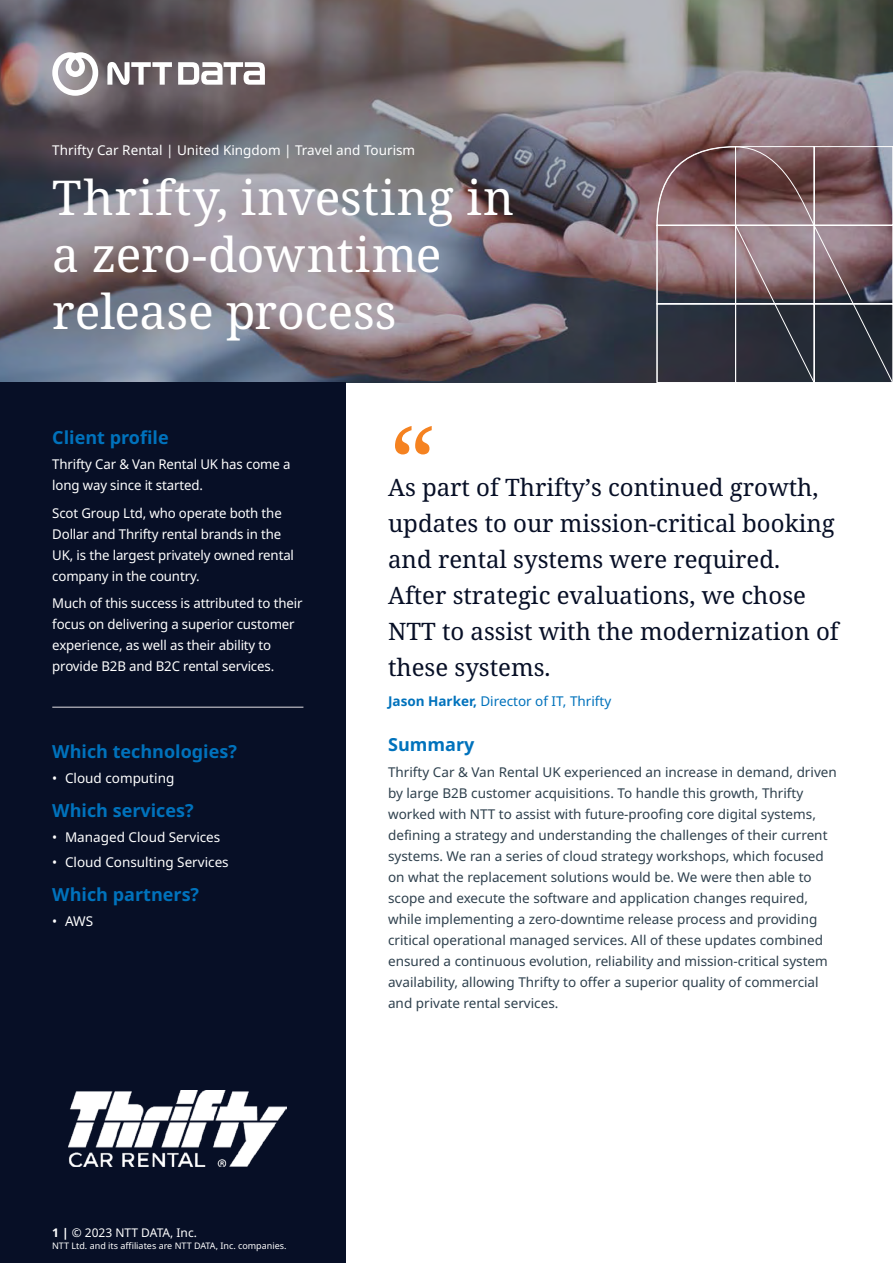
<style>
.page{position:relative;width:893px;height:1263px;background:#fff}
.page>*{position:absolute;margin:0;border:0;box-sizing:border-box;transform-origin:0 0}
.t1{font:48px/57px "Noto Serif";letter-spacing:-.005em;color:#fff}
.t2{font:24px/36px "Noto Serif";color:#070f26}
.t3{font:700 18px "Noto Sans";color:#0072bc}
.t4{font:13.5px/21px "Noto Sans";color:#2e404d}
.t5{font:13.5px/21px "Noto Sans";letter-spacing:-.01em;color:#fff}
.t6{font:13.5px "Noto Sans";color:#0072bc}
.t7{font:12px "Noto Sans";color:#fff}
.t8{font:9px "Noto Sans";color:#fff}
.s1{font-weight:700}
</style>
<div class="page">
<svg style="left:0;top:0;width:893px;height:383px;background:#787279"></svg>
<svg style="left:656px;top:146px;width:237px;height:237px;background:#69585f"></svg>
<svg style="left:52px;top:52px;width:46px;height:44px"></svg>
<svg style="left:178px;top:62px;width:87px;height:23px"></svg>
<svg style="left:107px;top:62px;width:65px;height:23px"></svg>
<div style="left:0;top:383px;width:346px;height:880px;background:#070f26"></div>
<hr style="left:52px;top:707px;width:251px;height:1px;background:#e4e1e5">
<svg style="left:395px;top:426px;width:37px;height:28px"></svg>
<img style="left:69px;top:1090px;width:218px;height:76px">
<p class="t5" style="left:52px;top:140px;width:364px">Thrifty Car Rental | United Kingdom | Travel and Tourism</p>
<h1 class="t1" style="left:52px;top:171px;width:463px">Thrifty, investing in a zero-downtime release process</h1>
<h3 class="t3" style="left:52px;top:427px;width:118px">Client profile</h3>
<p class="t5" style="left:52px;top:454px;width:240px">Thrifty Car &amp; Van Rental UK has come a long way since it started.</p>
<p class="t5" style="left:52px;top:503px;width:243px">Scot Group Ltd, who operate both the Dollar and Thrifty rental brands in the UK, is the largest privately owned rental company in the country.</p>
<p class="t5" style="left:52px;top:593px;width:252px">Much of this success is attributed to their focus on delivering a superior customer experience, as well as their ability to provide B2B and B2C rental services.</p>
<h3 class="t3" style="left:52px;top:741px;width:186px">Which technologies?</h3>
<p class="t5" style="left:52px;top:768px;width:124px">• Cloud computing</p>
<h3 class="t3" style="left:52px;top:800px;width:143px">Which services?</h3>
<p class="t5" style="left:52px;top:827px;width:170px">• Managed Cloud Services</p>
<p class="t5" style="left:52px;top:852px;width:178px">• Cloud Consulting Services</p>
<h3 class="t3" style="left:52px;top:884px;width:148px">Which partners?</h3>
<p class="t5" style="left:52px;top:911px;width:42px">• AWS</p>
<h2 class="t2" style="left:388px;top:470px;width:452px">As part of Thrifty’s continued growth, updates to our mission-critical booking and rental systems were required.<br>After strategic evaluations, we chose NTT to assist with the modernization of these systems.</h2>
<p class="t6" style="left:388px;top:691px;width:225px"><span class="s1">Jason Harker,</span> Director of IT, Thrifty</p>
<h3 class="t3" style="left:388px;top:734px;width:88px">Summary</h3>
<p class="t4" style="left:388px;top:761px;width:450px">Thrifty Car &amp; Van Rental UK experienced an increase in demand, driven by large B2B customer acquisitions. To handle this growth, Thrifty worked with NTT to assist with future-proofing core digital systems, defining a strategy and understanding the challenges of their current systems. We ran a series of cloud strategy workshops, which focused on what the replacement solutions would be. We were then able to scope and execute the software and application changes required, while implementing a zero-downtime release process and providing critical operational managed services. All of these updates combined ensured a continuous evolution, reliability and mission-critical system availability, allowing Thrifty to offer a superior quality of commercial and private rental services.</p>
<p class="t7" style="left:52px;top:1224px;width:146px"><span class="s1">1 |</span> © 2023 NTT DATA, Inc.</p>
<p class="t8" style="left:52px;top:1239px;width:236px">NTT Ltd. and its affiliates are NTT DATA, Inc. companies.</p>
</div>
